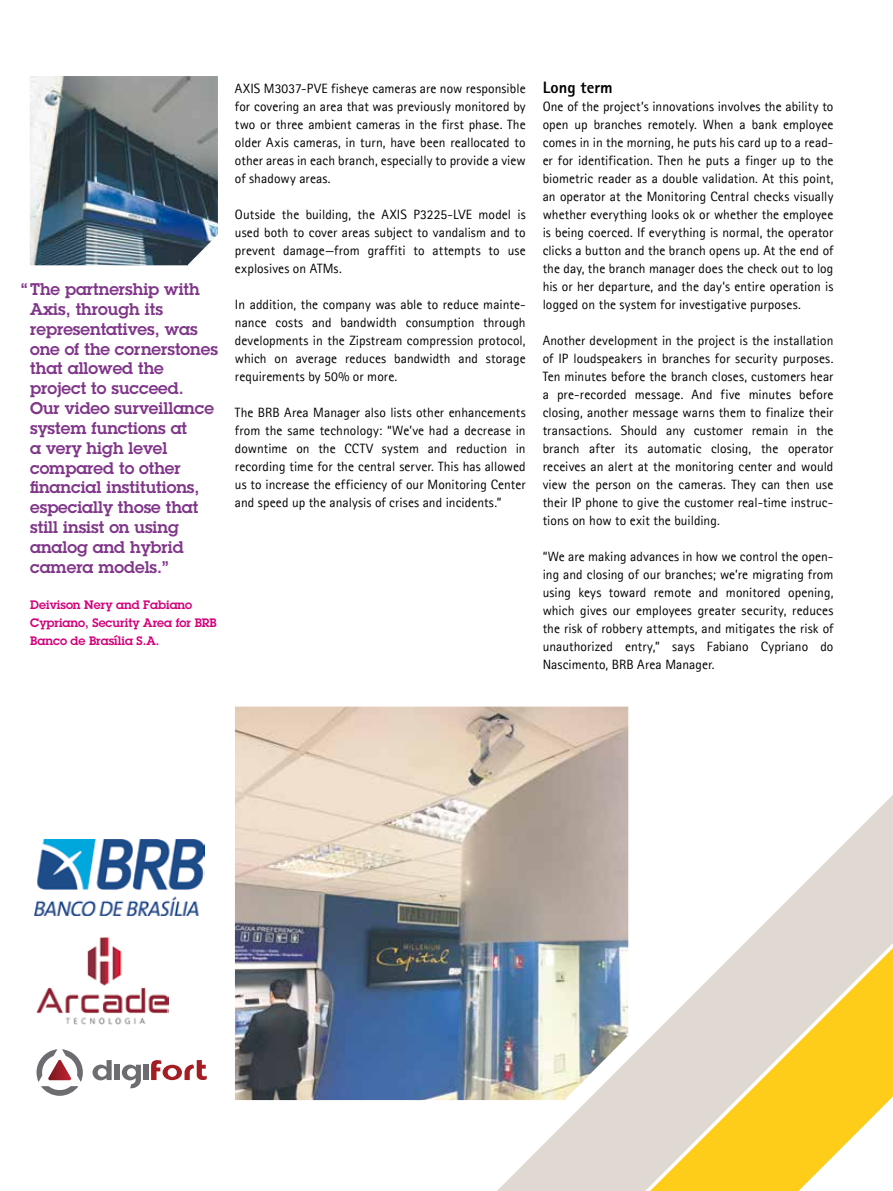
<style>
.page{position:relative;width:893px;height:1191px;background:#fff}
.page>*{position:absolute;margin:0;border:0;box-sizing:border-box;transform-origin:0 0}
.t1{font:600 16.5px/19.8px "Lubalin Graph ECG";color:#803689}
.t2{font:800 16.5px "Rotis Sans Serif Pro";color:#000}
.t3{font:13.5px/18px "Agfa Rotis Sans Serif";letter-spacing:.005em;color:#000;text-align:justify}
.t4{font:600 12px/18px "Lubalin Graph ECG";color:#d2007a}
</style>
<div class="page">
<svg style="left:497px;top:794px;width:396px;height:397px"></svg>
<svg style="left:637px;top:935px;width:256px;height:256px"></svg>
<img style="left:30px;top:76px;width:188px;height:189px">
<img style="left:235px;top:706px;width:393px;height:394px">
<img style="left:34px;top:839px;width:171px;height:76px">
<img style="left:37px;top:937px;width:132px;height:87px">
<div style="left:114px;top:1064px;width:5px;height:16px;background:#6d6c70"></div>
<div style="left:143px;top:1064px;width:6px;height:16px;background:#6d6c70"></div>
<svg style="left:93px;top:1060px;width:19px;height:20px"></svg>
<svg style="left:151px;top:1060px;width:56px;height:20px"></svg>
<svg style="left:122px;top:1064px;width:19px;height:24px"></svg>
<svg style="left:37px;top:1049px;width:46px;height:46px"></svg>
<p class="t1" style="left:30px;top:280px;width:189px;text-indent:-9px">“ The partnership with<br>Axis, through its representatives, was one of the cornerstones that allowed the project to succeed.<br>Our video surveillance system functions at<br>a very high level compared to other financial institutions, especially those that still insist on using analog and hybrid camera models.”</p>
<p class="t4" style="left:30px;top:595px;width:188px">Deivison Nery and Fabiano<br>Cypriano, Security Area for BRB<br>Banco de Brasília S.A.</p>
<p class="t3" style="left:235px;top:79px;width:292px">AXIS M3037-PVE fisheye cameras are now responsible for covering an area that was previously monitored by two or three ambient cameras in the first phase. The older Axis cameras, in turn, have been reallocated to other areas in each branch, especially to provide a view of shadowy areas.</p>
<p class="t3" style="left:235px;top:205px;width:292px">Outside the building, the AXIS P3225-LVE model is used both to cover areas subject to vandalism and to prevent damage—from graffiti to attempts to use explosives on ATMs.</p>
<p class="t3" style="left:235px;top:295px;width:292px">In addition, the company was able to reduce mainte&shy;nance costs and bandwidth consumption through developments in the Zipstream compression protocol, which on average reduces bandwidth and storage requirements by 50% or more.</p>
<p class="t3" style="left:235px;top:403px;width:292px">The BRB Area Manager also lists other enhancements from the same technology: “We’ve had a decrease in downtime on the CCTV system and reduction in recording time for the central server. This has allowed us to increase the efficiency of our Monitoring Center and speed up the analysis of crises and incidents.”</p>
<p class="t2" style="left:543px;top:77px;width:72px">Long term</p>
<p class="t3" style="left:543px;top:97px;width:292px">One of the project’s innovations involves the ability to open up branches remotely. When a bank employee comes in in the morning, he puts his card up to a read&shy;er for identification. Then he puts a finger up to the biometric reader as a double validation. At this point, an operator at the Monitoring Central checks visually whether everything looks ok or whether the employee is being coerced. If everything is normal, the operator clicks a button and the branch opens up. At the end of the day, the branch manager does the check out to log his or her departure, and the day’s entire operation is logged on the system for investigative purposes.</p>
<p class="t3" style="left:543px;top:331px;width:292px">Another development in the project is the installation of IP loudspeakers in branches for security purposes.<br>Ten minutes before the branch closes, customers hear a pre-recorded message. And five minutes before closing, another message warns them to finalize their transactions. Should any customer remain in the branch after its automatic closing, the operator receives an alert at the monitoring center and would view the person on the cameras. They can then use their IP phone to give the customer real-time instruc&shy;tions on how to exit the building.</p>
<p class="t3" style="left:543px;top:547px;width:292px">“We are making advances in how we control the open&shy;ing and closing of our branches; we’re migrating from using keys toward remote and monitored opening, which gives our employees greater security, reduces the risk of robbery attempts, and mitigates the risk of unauthorized entry,” says Fabiano Cypriano do Nascimento, BRB Area Manager.</p>
</div>
